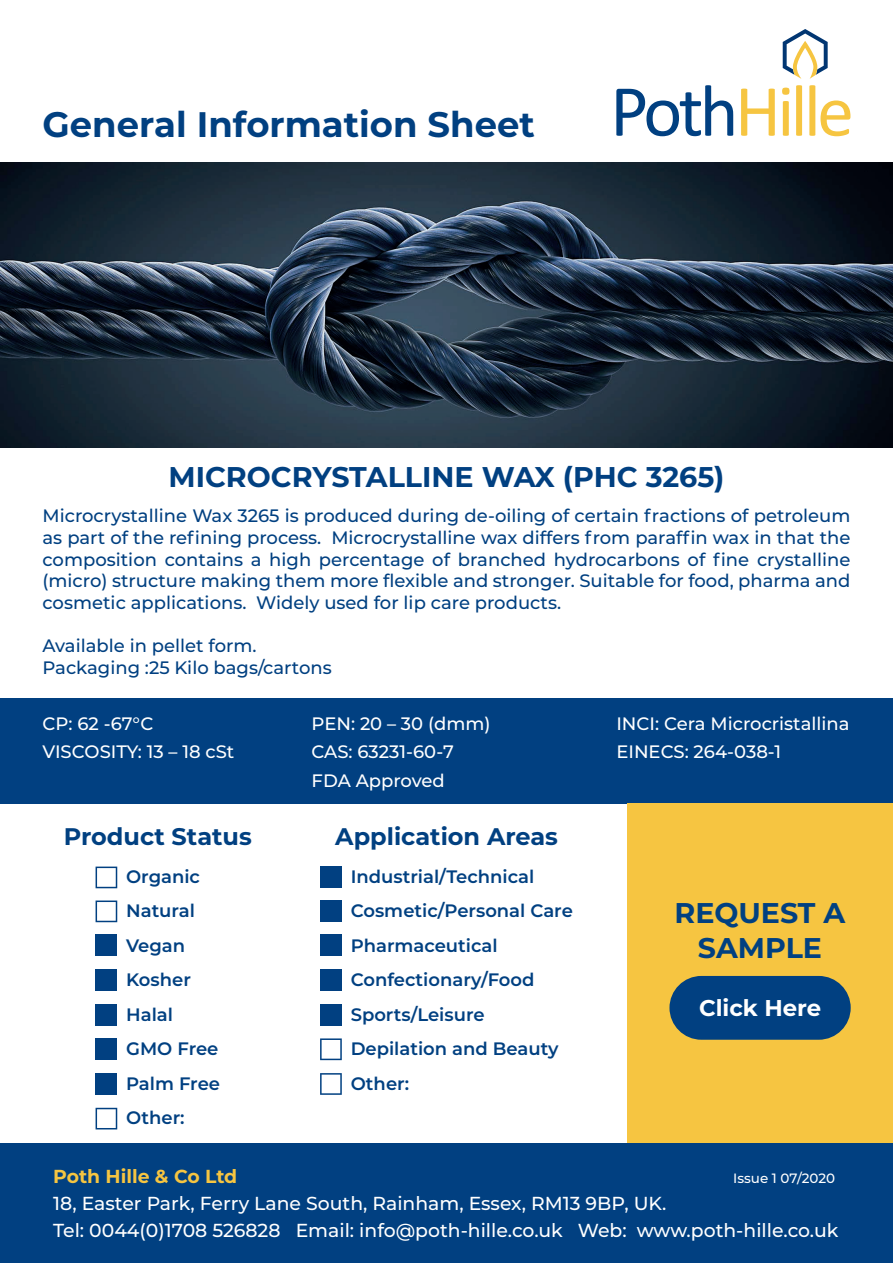
<style>
.page{position:relative;width:893px;height:1263px;background:#fff}
.page>*{position:absolute;margin:0;border:0;box-sizing:border-box;transform-origin:0 0}
.t1{font:700 35.4px "Montserrat";color:#014081}
.t2{font:700 28.5px/34.2px "Montserrat";color:#014081;text-align:center}
.t3{font:700 24px "Montserrat";color:#014081}
.t4{font:700 22.8px "Montserrat";color:#fff}
.t5{font:500 18.75px/26.7px "Montserrat";color:#fff}
.t6{font:700 18.75px "Montserrat";color:#f6c541}
.t7{font:500 18px/21.6px "Montserrat";color:#014081;text-align:justify}
.t8{font:600 18px/34.5px "Montserrat";color:#014081}
.t9{font:500 18px/28.5px "Montserrat";color:#fff}
.t10{font:500 13.5px "Montserrat";color:#fff}
</style>
<div class="page">
<div style="left:0;top:698px;width:893px;height:105px;background:#014081"></div>
<div style="left:0;top:1143px;width:893px;height:120px;background:#014081"></div>
<svg style="left:616px;top:85px;width:117px;height:51px"></svg>
<svg style="left:741px;top:89px;width:34px;height:47px"></svg>
<svg style="left:782px;top:88px;width:7px;height:48px"></svg>
<svg style="left:796px;top:85px;width:6px;height:51px"></svg>
<svg style="left:809px;top:85px;width:41px;height:51px"></svg>
<svg style="left:783px;top:29px;width:45px;height:50px"></svg>
<svg style="left:96px;top:866px;width:21px;height:22px"></svg>
<svg style="left:96px;top:900px;width:21px;height:22px"></svg>
<div style="left:96px;top:934px;width:21px;height:22px;background:#014081"></div>
<div style="left:96px;top:969px;width:21px;height:22px;background:#014081"></div>
<div style="left:96px;top:1004px;width:21px;height:21px;background:#014081"></div>
<div style="left:96px;top:1038px;width:21px;height:22px;background:#014081"></div>
<div style="left:96px;top:1073px;width:21px;height:22px;background:#014081"></div>
<svg style="left:96px;top:1108px;width:21px;height:21px"></svg>
<div style="left:320px;top:866px;width:22px;height:22px;background:#014081"></div>
<div style="left:320px;top:900px;width:22px;height:22px;background:#014081"></div>
<div style="left:320px;top:934px;width:22px;height:22px;background:#014081"></div>
<div style="left:320px;top:969px;width:22px;height:22px;background:#014081"></div>
<div style="left:320px;top:1004px;width:22px;height:21px;background:#014081"></div>
<svg style="left:320px;top:1038px;width:22px;height:22px"></svg>
<svg style="left:320px;top:1073px;width:22px;height:22px"></svg>
<div style="left:627px;top:803px;width:266px;height:340px;background:#f6c541"></div>
<div style="left:669px;top:976px;width:182px;height:64px;background:#014081;border-radius:32px"></div>
<img style="left:0;top:162px;width:893px;height:285px">
<h1 class="t1" style="left:43px;top:99px;width:494px">General Information Sheet</h1>
<h2 class="t2" style="left:168px;top:458px;width:558px">MICROCRYSTALLINE WAX (PHC 3265)</h2>
<p class="t7" style="left:43px;top:504px;width:809px">Microcrystalline Wax 3265 is produced during de-oiling of certain fractions of petroleum as part of the refining process. Microcrystalline wax differs from paraffin wax in that the composition contains a high percentage of branched hydrocarbons of fine crystalline (micro) structure making them more flexible and stronger. Suitable for food, pharma and cosmetic applications. Widely used for lip care products.</p>
<p class="t7" style="left:43px;top:634px;width:291px">Available in pellet form.<br>Packaging :25 Kilo bags/cartons</p>
<p class="t9" style="left:43px;top:708px;width:193px">CP: 62 -67°C<br>VISCOSITY: 13 – 18 cSt</p>
<p class="t9" style="left:312px;top:708px;width:181px">PEN: 20 – 30 (dmm)<br>CAS: 63231-60-7<br>FDA Approved</p>
<p class="t9" style="left:616px;top:708px;width:235px">INCI: Cera Microcristallina<br>EINECS: 264-038-1</p>
<h3 class="t3" style="left:64px;top:819px;width:190px">Product Status</h3>
<h3 class="t3" style="left:335px;top:819px;width:224px">Application Areas</h3>
<p class="t8" style="left:126px;top:858px;width:95px">Organic<br>Natural<br>Vegan<br>Kosher<br>Halal<br>GMO Free<br>Palm Free<br>Other:</p>
<p class="t8" style="left:351px;top:858px;width:224px">Industrial/Technical<br>Cosmetic/Personal Care<br>Pharmaceutical<br>Confectionary/Food<br>Sports/Leisure<br>Depilation and Beauty<br>Other:</p>
<h2 class="t2" style="left:674px;top:895px;width:173px">REQUEST A<br>SAMPLE</h2>
<p class="t4" style="left:699px;top:991px;width:124px">Click Here</p>
<p class="t6" style="left:53px;top:1163px;width:186px">Poth Hille &amp; Co Ltd</p>
<p class="t5" style="left:53px;top:1189px;width:787px">18, Easter Park, Ferry Lane South, Rainham, Essex, RM13 9BP, UK.<br>Tel: 0044(0)1708 526828 Email: info@poth-hille.co.uk Web: www.poth-hille.co.uk</p>
<p class="t10" style="left:733px;top:1169px;width:103px">Issue 1 07/2020</p>
</div>
